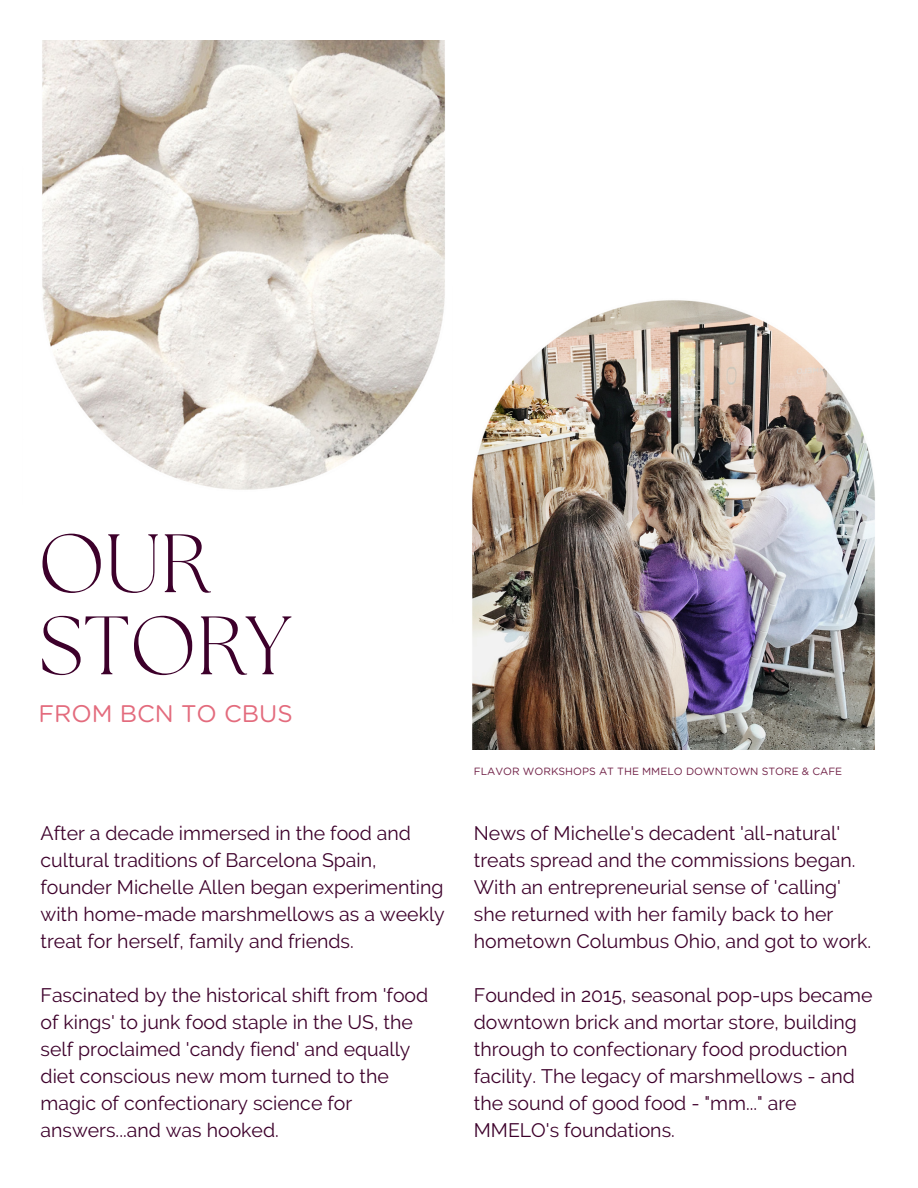
<style>
.page{position:relative;width:918px;height:1188px;background:#fff}
.page>*{position:absolute;margin:0;border:0;box-sizing:border-box;transform-origin:0 0}
.t1{font:300 82.65px/82.2px "The Seasons";color:#3d002b}
.t2{font:24px "Gotham Rounded";color:#e36b7d}
.t3{font:19.5px/27px "Raleway";color:#3d002b}
.t4{font:10.5px "Gotham Rounded";color:#702046}
</style>
<div class="page">
<img style="left:42px;top:40px;width:403px;height:450px">
<img style="left:472px;top:300px;width:403px;height:450px">
<h1 class="t1" style="left:38px;top:529px;width:254px">OUR<br>STORY</h1>
<p class="t2" style="left:38px;top:702px;width:256px">FROM BCN TO CBUS</p>
<p class="t3" style="left:41px;top:820px;width:406px">After a decade immersed in the food and cultural traditions of Barcelona Spain, founder Michelle Allen began experimenting with home-made marshmellows as a weekly treat for herself, family and friends.</p>
<p class="t3" style="left:41px;top:982px;width:389px">Fascinated by the historical shift from 'food of kings' to junk food staple in the US, the self proclaimed 'candy fiend' and equally diet conscious new mom turned to the magic of confectionary science for answers...and was hooked.</p>
<p class="t4" style="left:474px;top:766px;width:370px">FLAVOR WORKSHOPS AT THE MMELO DOWNTOWN STORE &amp; CAFE</p>
<p class="t3" style="left:474px;top:820px;width:399px">News of Michelle's decadent 'all-natural' treats spread and the commissions began.<br>With an entrepreneurial sense of 'calling' she returned with her family back to her hometown Columbus Ohio, and got to work.</p>
<p class="t3" style="left:474px;top:982px;width:400px">Founded in 2015, seasonal pop-ups became downtown brick and mortar store, building through to confectionary food production facility. The legacy of marshmellows - and the sound of good food - "mm..." are MMELO's foundations.</p>
</div>
